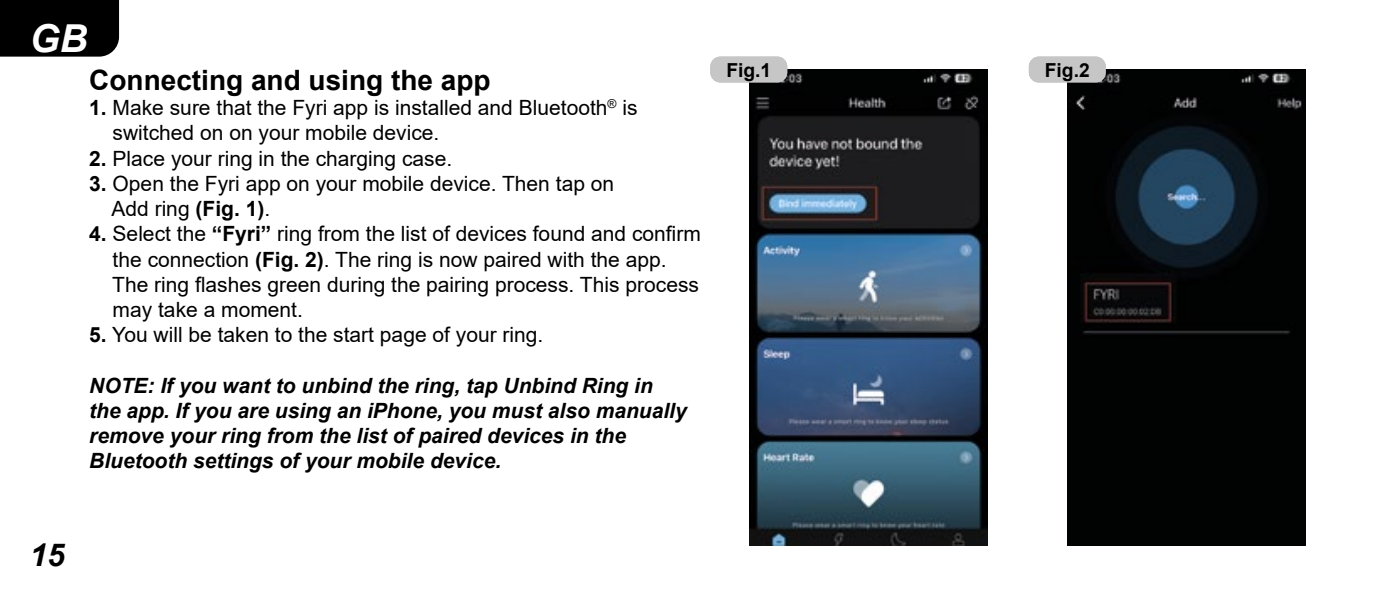
<style>
.page{position:relative;width:1389px;height:596px;background:#fff}
.page>*{position:absolute;margin:0;border:0;box-sizing:border-box;transform-origin:0 0}
.t1{font:italic 700 38.5px "Arial";color:#fff}
.t2{font:italic 700 31.5px "Arial";color:#000}
.t3{font:700 28px "Arial";color:#000}
.t4{font:21px/25.2px "Arial";color:#000}
.t5{font:italic 700 21px/25.2px "Arial";color:#000}
.t6{font:700 19.25px "Arial";color:#000}
.s1{font-weight:700}
</style>
<div class="page">
<div style="left:0;top:0;width:119px;height:57px;background:#000"></div>
<img style="left:750px;top:69px;width:238px;height:476px">
<img style="left:1067px;top:69px;width:238px;height:476px">
<div style="left:710px;top:57px;width:77px;height:25px;background:#c6c6c6;border-radius:10px"></div>
<div style="left:1029px;top:57px;width:77px;height:25px;background:#c6c6c6;border-radius:10px"></div>
<h1 class="t1" style="left:30px;top:13px;width:59px">GB</h1>
<h3 class="t3" style="left:89px;top:60px;width:403px">Connecting and using the app</h3>
<p class="t4" style="left:113px;top:95px;width:526px;text-indent:-23px"><span class="s1">1.</span> Make sure that the Fyri app is installed and Bluetooth<sup>®</sup> is switched on on your mobile device.</p>
<p class="t4" style="left:89px;top:145px;width:365px"><span class="s1">2.</span> Place your ring in the charging case.</p>
<p class="t4" style="left:111px;top:171px;width:504px;text-indent:-22px"><span class="s1">3.</span> Open the Fyri app on your mobile device. Then tap on<br>Add ring <span class="s1">(Fig. 1)</span>.</p>
<p class="t4" style="left:112px;top:221px;width:590px;text-indent:-23px"><span class="s1">4.</span> Select the <span class="s1">“Fyri”</span> ring from the list of devices found and confirm the connection <span class="s1">(Fig. 2)</span>. The ring is now paired with the app.<br>The ring flashes green during the pairing process. This process may take a moment.</p>
<p class="t4" style="left:89px;top:322px;width:456px"><span class="s1">5.</span> You will be taken to the start page of your ring.</p>
<p class="t5" style="left:89px;top:373px;width:599px">NOTE: If you want to unbind the ring, tap Unbind Ring in the app. If you are using an iPhone, you must also manually remove your ring from the list of paired devices in the Bluetooth settings of your mobile device.</p>
<p class="t6" style="left:717px;top:56px;width:66px">Abb.14</p>
<p class="t6" style="left:726px;top:56px;width:30px">Fig</p>
<p class="t6" style="left:1035px;top:56px;width:66px">Abb.14</p>
<p class="t6" style="left:1045px;top:56px;width:46px">Fig 2</p>
<h2 class="t2" style="left:30px;top:533px;width:37px">15</h2>
</div>
